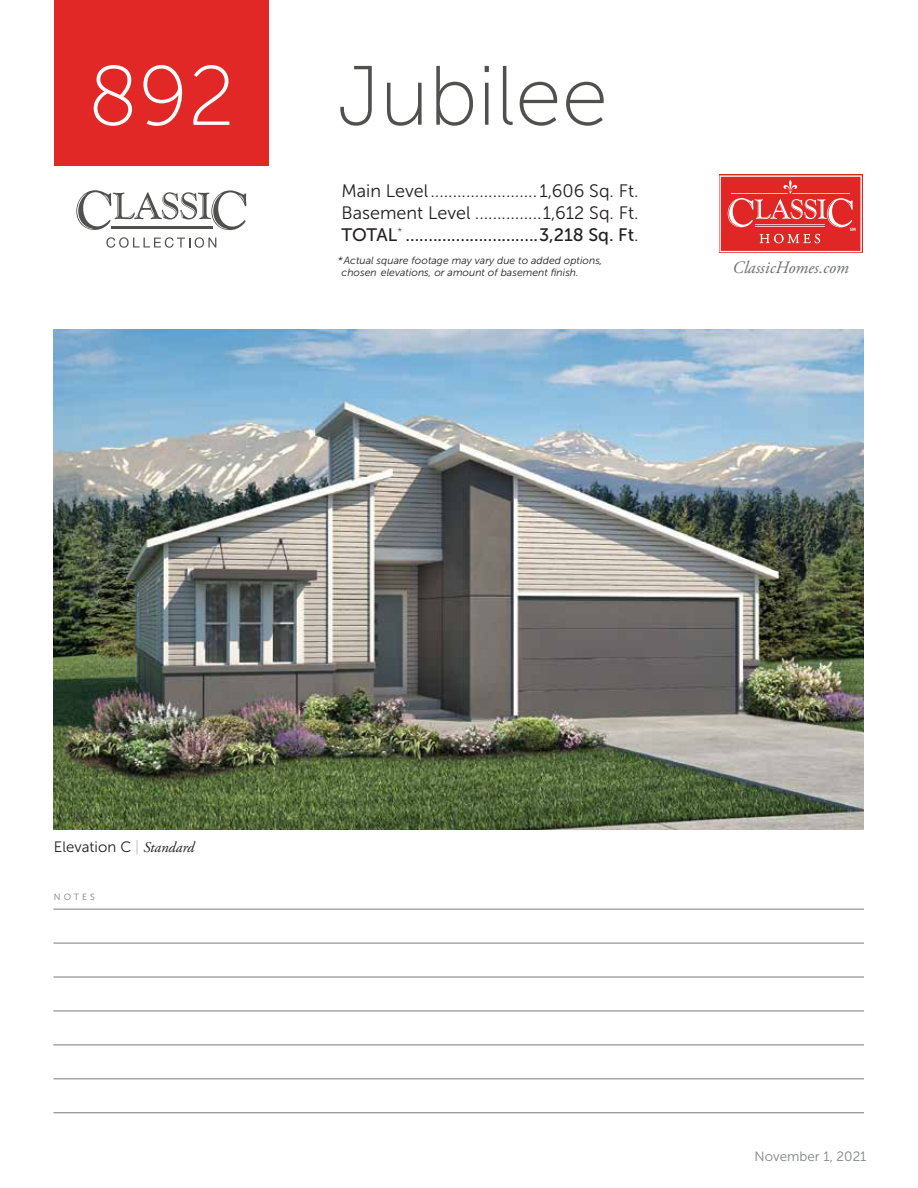
<style>
.page{position:relative;width:918px;height:1188px;background:#fff}
.page>*{position:absolute;margin:0;border:0;box-sizing:border-box;transform-origin:0 0}
.t1{font:84px "Museo Sans 100";color:#50504f}
.t2{font:84px "Museo Sans 100";color:#fff}
.t3{font:italic 44.7px "Adobe Garamond Pro";color:#fff}
.t4{font:18px/21.6px "Museo Sans 300";color:#231f20}
.t5{font:18px "Museo Sans 500";color:#231f20}
.t6{font:italic 17.4px "Adobe Garamond Pro";color:#6d6e71}
.t7{font:15px "Museo Sans 300";color:#231f20}
.t8{font:13.5px "Museo Sans 300";color:#808285}
.t9{font:italic 10.5px/12.6px "Museo Sans 300";color:#231f20}
.t10{font:9px "Museo Sans 300";letter-spacing:.325em;color:#7a7a7a}
.s1{font-family:"Museo Sans 300"}
.s2{color:#bbbcbb}
.s3{font-family:"Adobe Garamond Pro";font-style:italic}
</style>
<div class="page">
<svg style="left:719px;top:175px;width:144px;height:78px"></svg>
<svg style="left:720px;top:175px;width:142px;height:77px"></svg>
<hr style="left:53px;top:909px;width:811px;height:1px;background:#7a7a7a">
<hr style="left:53px;top:943px;width:811px;height:1px;background:#7a7a7a">
<hr style="left:53px;top:977px;width:811px;height:1px;background:#7a7a7a">
<hr style="left:53px;top:1011px;width:811px;height:1px;background:#7a7a7a">
<hr style="left:53px;top:1078px;width:811px;height:1px;background:#7a7a7a">
<hr style="left:53px;top:1045px;width:811px;height:1px;background:#7a7a7a">
<hr style="left:53px;top:1112px;width:811px;height:1px;background:#7a7a7a">
<img style="left:54px;top:329px;width:810px;height:500px">
<div style="left:54px;top:0;width:215px;height:166px;background:#e12827"></div>
<svg style="left:76px;top:190px;width:170px;height:40px"></svg>
<hr style="left:111px;top:227px;width:102px;height:2px;background:#50504f">
<svg style="left:106px;top:237px;width:110px;height:11px"></svg>
<h1 class="t2" style="left:88px;top:51px;width:149px">892</h1>
<h2 class="t3" style="left:86px;top:69px;width:194px">Renaissance</h2>
<h1 class="t1" style="left:337px;top:51px;width:273px">Jubilee</h1>
<h3 class="t4" style="left:342px;top:180px;width:299px">Main Level........................1,606 Sq. Ft.<br>Basement Level ...............1,612 Sq. Ft.</h3>
<h3 class="t5" style="left:342px;top:224px;width:299px">TOTAL<sup>*</sup> .............................3,218 Sq. Ft<span class="s1">.</span></h3>
<p class="t9" style="left:342px;top:254px;width:263px;text-indent:-4px">*Actual square footage may vary due to added options, chosen elevations, or amount of basement finish.</p>
<h3 class="t6" style="left:732px;top:257px;width:118px">ClassicHomes.com</h3>
<h3 class="t7" style="left:54px;top:839px;width:142px">Elevation C <span class="s2">|</span> <span class="s3">Standard</span></h3>
<p class="t10" style="left:54px;top:892px;width:43px">NOTES</p>
<p class="t8" style="left:755px;top:1149px;width:113px">November 1, 2021</p>
</div>
